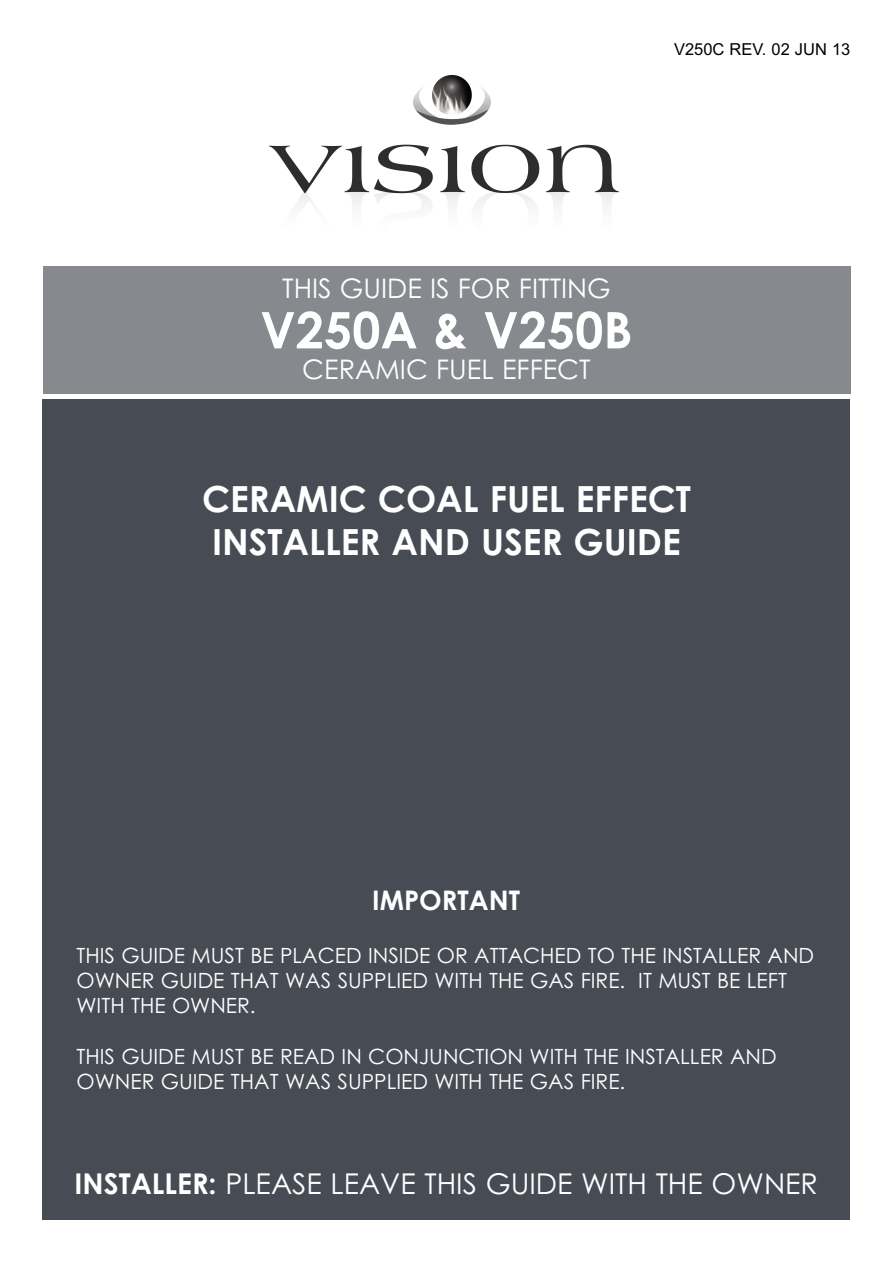
<style>
.page{position:relative;width:893px;height:1263px;background:#fff}
.page>*{position:absolute;margin:0;border:0;box-sizing:border-box;transform-origin:0 0}
.t1{font:700 50.55px "Century Gothic";color:#fff}
.t2{font:700 36px/43.2px "Century Gothic";color:#fff}
.t3{font:28.65px "Century Gothic";color:#fff}
.t4{font:27px "Century Gothic";color:#fff}
.t5{font:700 27px "Century Gothic";color:#fff}
.t6{font:21px/25.2px "Century Gothic";color:#fff}
.t7{font:16.5px "Arial";color:#000}
.s1{font-weight:700}
</style>
<div class="page">
<img style="left:269px;top:75px;width:350px;height:134px">
<div style="left:43px;top:266px;width:807px;height:128px;background:#868a8e"></div>
<div style="left:43px;top:399px;width:807px;height:821px;background:#464b54"></div>
<p class="t7" style="left:674px;top:39px;width:178px">V250C REV. 02 JUN 13</p>
<p class="t4" style="left:282px;top:273px;width:330px">THIS GUIDE IS FOR FITTING</p>
<h1 class="t1" style="left:260px;top:301px;width:374px">V250A &amp; V250B</h1>
<p class="t4" style="left:302px;top:354px;width:290px">CERAMIC FUEL EFFECT</p>
<h2 class="t2" style="left:202px;top:478px;width:490px">CERAMIC COAL FUEL EFFECT<br>INSTALLER AND USER GUIDE</h2>
<p class="t5" style="left:372px;top:885px;width:149px">IMPORTANT</p>
<p class="t6" style="left:76px;top:943px;width:739px">THIS GUIDE MUST BE PLACED INSIDE OR ATTACHED TO THE INSTALLER AND<br>OWNER GUIDE THAT WAS SUPPLIED WITH THE GAS FIRE. IT MUST BE LEFT<br>WITH THE OWNER.</p>
<p class="t6" style="left:76px;top:1044px;width:702px">THIS GUIDE MUST BE READ IN CONJUNCTION WITH THE INSTALLER AND<br>OWNER GUIDE THAT WAS SUPPLIED WITH THE GAS FIRE.</p>
<h3 class="t3" style="left:75px;top:1168px;width:745px"><span class="s1">INSTALLER:</span> PLEASE LEAVE THIS GUIDE WITH THE OWNER</h3>
</div>
